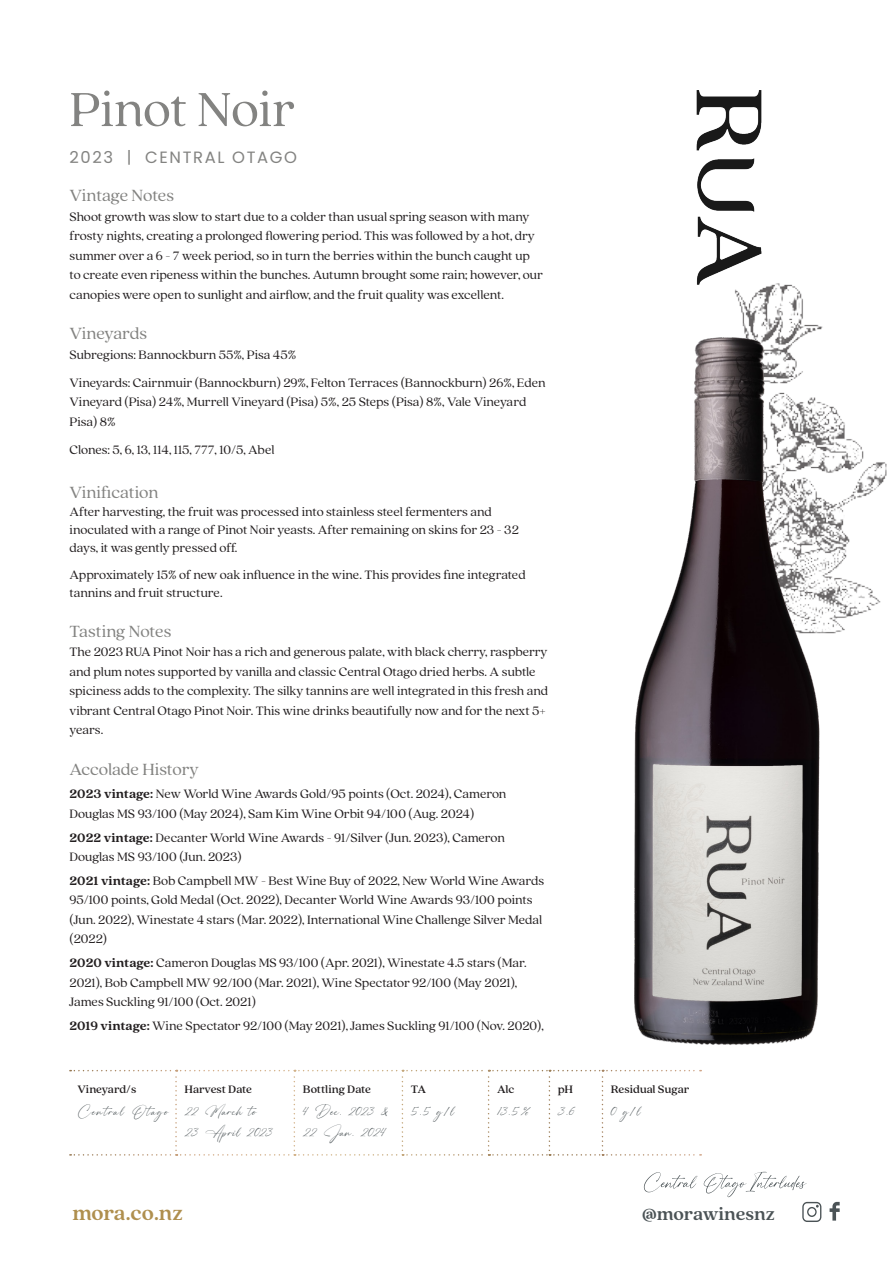
<style>
.page{position:relative;width:893px;height:1263px;background:#fff}
.page>*{position:absolute;margin:0;border:0;box-sizing:border-box;transform-origin:0 0}
.Varietal_Header{font:53.1px "Quincy CF";letter-spacing:-.005em;color:#838381}
.t1{font:700 22.5px "Quincy CF";letter-spacing:-.01em;color:#af8f4e}
.t2{font:700 19.5px "Quincy CF";letter-spacing:-.01em;color:#4b5356}
.t3{font:18px "Quincy CF";letter-spacing:-.005em;color:#838381}
.t4{font:18px "High Spirited";letter-spacing:.04em;color:#4b5356}
.t5{font:18px/21.6px "High Spirited";letter-spacing:-.015em;color:#4b5356}
.t6{font:18px "High Spirited";letter-spacing:.08em;color:#4b5356}
.t7{font:18px "High Spirited";letter-spacing:.015em;color:#4b5356}
.Vintage___RI{font:16.35px "Poppins";letter-spacing:.1em;color:#838381}
.t8{font:13.5px/19.5px "Quincy CF";letter-spacing:-.005em;color:#231f20}
.t9{font:500 12px "Quincy CF";letter-spacing:-.005em;color:#231f20}
.s1{font-weight:800}
</style>
<div class="page">
<svg style="left:830px;top:1202px;width:10px;height:18px"></svg>
<svg style="left:643px;top:1172px;width:54px;height:20px"></svg>
<svg style="left:704px;top:1172px;width:117px;height:50px"></svg>
<img style="left:696px;top:90px;width:66px;height:153px">
<img style="left:716px;top:243px;width:171px;height:371px">
<img style="left:634px;top:251px;width:226px;height:794px">
<svg style="left:70px;top:1070px;width:631px;height:85px"></svg>
<p class="Varietal_Header" style="left:70px;top:72px;width:227px">Pinot Noir</p>
<p class="Vintage___RI" style="left:70px;top:148px;width:229px">2023 | CENTRAL OTAGO</p>
<p class="t3" style="left:70px;top:183px;width:106px">Vintage Notes</p>
<p class="t8" style="left:70px;top:206px;width:475px">Shoot growth was slow to start due to a colder than usual spring season with many frosty nights, creating a prolonged flowering period. This was followed by a hot, dry summer over a 6 - 7 week period, so in turn the berries within the bunch caught up to create even ripeness within the bunches. Autumn brought some rain; however, our canopies were open to sunlight and airflow, and the fruit quality was excellent.</p>
<p class="t3" style="left:70px;top:321px;width:79px">Vineyards</p>
<p class="t8" style="left:70px;top:344px;width:228px">Subregions: Bannockburn 55%, Pisa 45%</p>
<p class="t8" style="left:70px;top:372px;width:477px">Vineyards: Cairnmuir (Bannockburn) 29%, Felton Terraces (Bannockburn) 26%, Eden<br>Vineyard (Pisa) 24%, Murrell Vineyard (Pisa) 5%, 25 Steps (Pisa) 8%, Vale Vineyard<br>Pisa) 8%</p>
<p class="t8" style="left:70px;top:439px;width:206px">Clones: 5, 6, 13, 114, 115, 777, 10/5, Abel</p>
<p class="t3" style="left:70px;top:480px;width:90px">Vinification</p>
<p class="t8" style="left:70px;top:502px;width:451px;line-height:18px">After harvesting, the fruit was processed into stainless steel fermenters and inoculated with a range of Pinot Noir yeasts. After remaining on skins for 23 - 32 days, it was gently pressed off.</p>
<p class="t8" style="left:70px;top:565px;width:458px;line-height:18px">Approximately 15% of new oak influence in the wine. This provides fine integrated tannins and fruit structure.</p>
<p class="t3" style="left:70px;top:618px;width:103px">Tasting Notes</p>
<p class="t8" style="left:70px;top:642px;width:480px">The 2023 RUA Pinot Noir has a rich and generous palate, with black cherry, raspberry and plum notes supported by vanilla and classic Central Otago dried herbs. A subtle spiciness adds to the complexity. The silky tannins are well integrated in this fresh and vibrant Central Otago Pinot Noir. This wine drinks beautifully now and for the next 5+ years.</p>
<p class="t3" style="left:70px;top:756px;width:131px">Accolade History</p>
<p class="t8" style="left:70px;top:784px;width:438px"><span class="s1">2023 vintage:</span> New World Wine Awards Gold/95 points (Oct. 2024), Cameron<br>Douglas MS 93/100 (May 2024), Sam Kim Wine Orbit 94/100 (Aug. 2024)</p>
<p class="t8" style="left:70px;top:827px;width:437px"><span class="s1">2022 vintage:</span> Decanter World Wine Awards - 91/Silver (Jun. 2023), Cameron<br>Douglas MS 93/100 (Jun. 2023)</p>
<p class="t8" style="left:70px;top:870px;width:476px"><span class="s1">2021 vintage:</span> Bob Campbell MW - Best Wine Buy of 2022, New World Wine Awards 95/100 points, Gold Medal (Oct. 2022), Decanter World Wine Awards 93/100 points (Jun. 2022), Winestate 4 stars (Mar. 2022), International Wine Challenge Silver Medal (2022)</p>
<p class="t8" style="left:70px;top:952px;width:459px"><span class="s1">2020 vintage:</span> Cameron Douglas MS 93/100 (Apr. 2021), Winestate 4.5 stars (Mar.<br>2021), Bob Campbell MW 92/100 (Mar. 2021), Wine Spectator 92/100 (May 2021),<br>James Suckling 91/100 (Oct. 2021)</p>
<p class="t8" style="left:70px;top:1015px;width:476px"><span class="s1">2019 vintage:</span> Wine Spectator 92/100 (May 2021), James Suckling 91/100 (Nov. 2020),</p>
<p class="t9" style="left:78px;top:1081px;width:60px">Vineyard/s</p>
<p class="t6" style="left:78px;top:1101px;width:92px">Central Otago</p>
<p class="t9" style="left:185px;top:1081px;width:69px">Harvest Date</p>
<p class="t4" style="left:185px;top:1101px;width:73px">22 March to</p>
<p class="t7" style="left:185px;top:1123px;width:90px">23 April 2023</p>
<p class="t9" style="left:303px;top:1081px;width:70px">Bottling Date</p>
<p class="t5" style="left:303px;top:1101px;width:87px">4 Dec. 2023 &amp;<br>22 Jan. 2024</p>
<p class="t9" style="left:411px;top:1081px;width:17px">TA</p>
<p class="t4" style="left:411px;top:1101px;width:45px">5.5 g/l</p>
<p class="t9" style="left:497px;top:1081px;width:19px">Alc</p>
<p class="t4" style="left:497px;top:1101px;width:36px">13.5%</p>
<p class="t9" style="left:558px;top:1081px;width:17px">pH</p>
<p class="t4" style="left:558px;top:1101px;width:19px">3.6</p>
<p class="t9" style="left:611px;top:1081px;width:80px">Residual Sugar</p>
<p class="t4" style="left:611px;top:1101px;width:31px">0 g/l</p>
<p class="t1" style="left:72px;top:1197px;width:112px">mora.co.nz</p>
<p class="t2" style="left:642px;top:1200px;width:134px">@morawinesnz</p>
</div>
